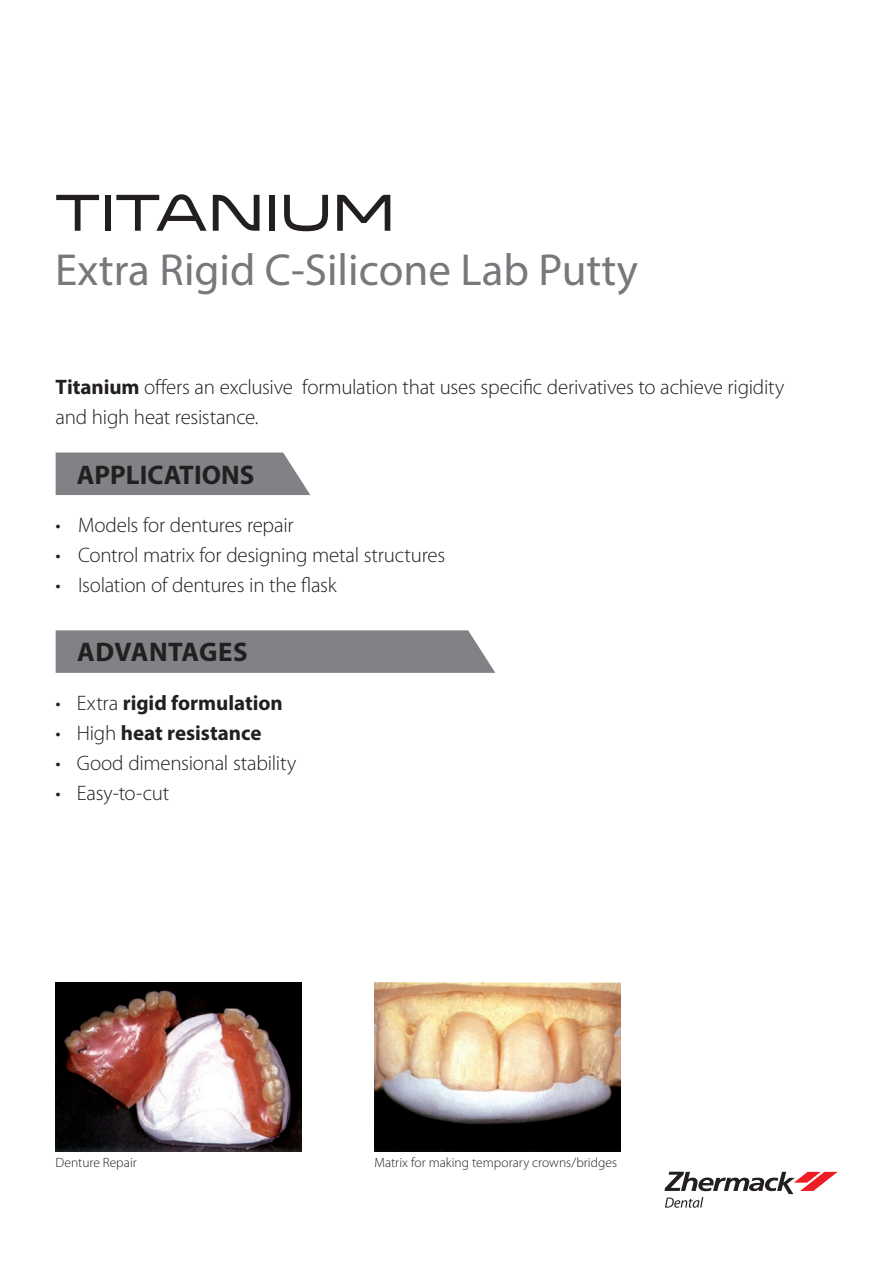
<style>
.page{position:relative;width:893px;height:1263px;background:#fff}
.page>*{position:absolute;margin:0;border:0;box-sizing:border-box;transform-origin:0 0}
.Titoloni{font:52.5px "Venera 700";color:#231f20}
.sottotitolo_p_2{font:45px "Myriad Pro";color:#76787b}
.titolo_BIANCO{font:700 27px "Myriad Pro";color:#231f20}
.titolo_BIANCO-2{font:700 27px "Myriad Pro";letter-spacing:.02em;color:#231f20}
.testo_p_2{font:300 21px/30px "Myriad Pro";letter-spacing:-.015em;color:#231f20}
.t1{font:700 21px "Myriad Pro";color:#231f20}
.nota{font:300 13.5px "Myriad Pro";color:#231f20}
.s1{font-weight:700}
.s2{font-weight:300}
</style>
<div class="page">
<svg style="left:664px;top:1172px;width:174px;height:36px"></svg>
<img style="left:55px;top:982px;width:246px;height:169px">
<img style="left:375px;top:982px;width:245px;height:169px">
<svg style="left:56px;top:452px;width:254px;height:43px;background:#87898c"></svg>
<svg style="left:56px;top:630px;width:439px;height:43px;background:#858789"></svg>
<p class="Titoloni" style="left:55px;top:181px;width:341px">TITANIUM</p>
<p class="sottotitolo_p_2" style="left:55px;top:242px;width:584px">Extra Rigid C-Silicone Lab Putty</p>
<p class="testo_p_2" style="left:56px;top:373px;width:730px"><span class="s1">Titanium</span> offers an exclusive formulation that uses specific derivatives to achieve rigidity and high heat resistance.</p>
<p class="titolo_BIANCO" style="left:77px;top:457px;width:179px">APPLICATIONS</p>
<p class="testo_p_2" style="left:56px;top:510px;width:239px">• Models for dentures repair</p>
<p class="testo_p_2" style="left:56px;top:540px;width:391px">• Control matrix for designing metal structures</p>
<p class="testo_p_2" style="left:56px;top:570px;width:282px">• Isolation of dentures in the flask</p>
<p class="titolo_BIANCO-2" style="left:77px;top:635px;width:172px">ADVANTAGES</p>
<p class="t1" style="left:56px;top:689px;width:229px"><span class="s2">• Extra</span> rigid formulation</p>
<p class="t1" style="left:56px;top:719px;width:207px"><span class="s2">• High</span> heat resistance</p>
<p class="testo_p_2" style="left:56px;top:748px;width:242px">• Good dimensional stability</p>
<p class="testo_p_2" style="left:56px;top:778px;width:115px">• Easy-to-cut</p>
<p class="nota" style="left:56px;top:1155px;width:83px">Denture Repair</p>
<p class="nota" style="left:375px;top:1155px;width:244px">Matrix for making temporary crowns/bridges</p>
</div>
